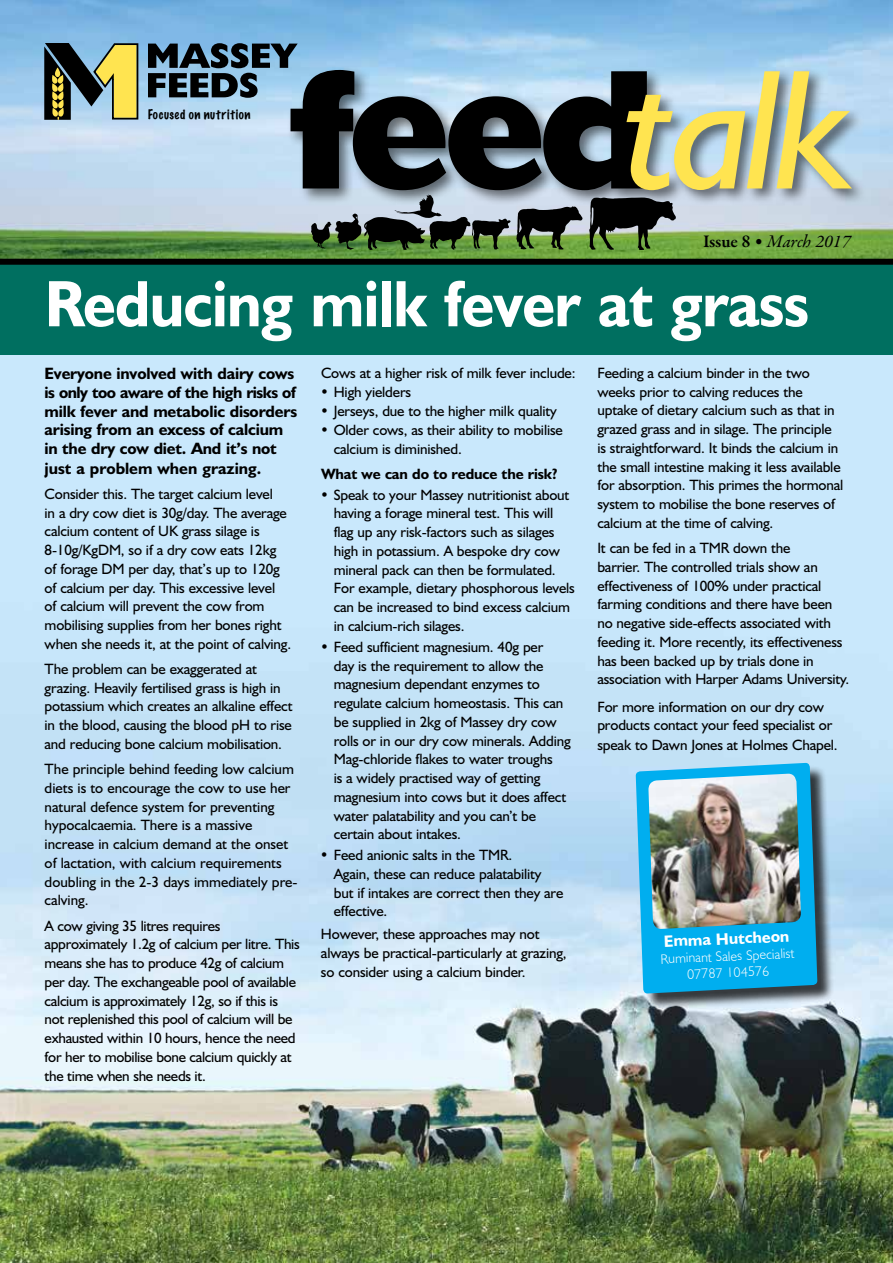
<style>
.page{position:relative;width:893px;height:1263px;background:#fff}
.page>*{position:absolute;margin:0;border:0;box-sizing:border-box;transform-origin:0 0}
.t1{font:800 171.6px "Humanist 521 BT";color:#000}
.t2{font:700 66px "Humanist 521 BT";letter-spacing:-.01em;color:#fff;scale:.93 1}
.t3{font:italic 18px "Garamond Premr Pro";color:#000}
.t4{font:700 16.65px "Humanist 521 BT";color:#fff}
.t5{font:700 16.5px/18.9px "Humanist 521 BT";letter-spacing:-.01em;color:#000}
.t6{font:15px/18.8px "Humanist 521 BT";letter-spacing:-.01em;color:#000}
.t7{font:700 15px "Humanist 521 BT";letter-spacing:-.01em;color:#000}
.t8{font:300 13.8px/16.5px "Humanist 521 BT";color:#fff;text-align:center}
.t9{font:100 12.3px "Marker Felt";letter-spacing:.05em;color:#000}
.s1{font-weight:400;font-style:italic;color:#ffe450}
.s2{font-weight:600;font-style:normal}
</style>
<div class="page">
<img style="left:0;top:355px;width:893px;height:908px">
<div style="left:0;top:262px;width:893px;height:93px;background:#006f60"></div>
<img style="left:0;top:0;width:893px;height:259px">
<div style="left:287px;top:66px;width:580px;height:141px;background:#000;opacity:.55"></div>
<div style="left:0;top:259px;width:893px;height:6px;background:#000"></div>
<svg style="left:44px;top:43px;width:94px;height:77px;background:#80845e"></svg>
<svg style="left:148px;top:43px;width:150px;height:55px;background:#4f687a"></svg>
<svg style="left:311px;top:195px;width:272px;height:55px;background:#718176"></svg>
<svg style="left:589px;top:198px;width:87px;height:52px;background:#404f35"></svg>
<div style="left:638px;top:765px;width:197px;height:246px;background:#000;opacity:.75"></div>
<svg style="left:636px;top:763px;width:181px;height:231px;background:#16a9e2"></svg>
<img style="left:648px;top:774px;width:153px;height:155px">
<p class="t9" style="left:148px;top:106px;width:104px">Focused on nutrition</p>
<h1 class="t1" style="left:290px;top:23px;width:565px">feed<span class="s1">talk</span></h1>
<p class="t3" style="left:703px;top:230px;width:149px"><span class="s2">Issue 8</span> • March 2017</p>
<h2 class="t2" style="left:45px;top:263px;width:823px">Reducing milk fever at grass</h2>
<p class="t5" style="left:45px;top:364px;width:254px">Everyone involved with dairy cows is only too aware of the high risks of milk fever and metabolic disorders arising from an excess of calcium in the dry cow diet. And it’s not just a problem when grazing.</p>
<p class="t6" style="left:45px;top:484px;width:248px">Consider this. The target calcium level<br>in a dry cow diet is 30g/day. The average calcium content of UK grass silage is 8-10g/KgDM, so if a dry cow eats 12kg of forage DM per day, that’s up to 120g of calcium per day. This excessive level<br>of calcium will prevent the cow from mobilising supplies from her bones right when she needs it, at the point of calving.</p>
<p class="t6" style="left:45px;top:659px;width:249px">The problem can be exaggerated at grazing. Heavily fertilised grass is high in potassium which creates an alkaline effect in the blood, causing the blood pH to rise and reducing bone calcium mobilisation.</p>
<p class="t6" style="left:45px;top:759px;width:255px">The principle behind feeding low calcium diets is to encourage the cow to use her natural defence system for preventing hypocalcaemia. There is a massive increase in calcium demand at the onset of lactation, with calcium requirements doubling in the 2-3 days immediately pre&shy;calving.</p>
<p class="t6" style="left:45px;top:916px;width:257px">A cow giving 35 litres requires approximately 1.2g of calcium per litre. This means she has to produce 42g of calcium per day. The exchangeable pool of available calcium is approximately 12g, so if this is not replenished this pool of calcium will be exhausted within 10 hours, hence the need for her to mobilise bone calcium quickly at the time when she needs it.</p>
<p class="t6" style="left:321px;top:363px;width:256px">Cows at a higher risk of milk fever include:</p>
<p class="t6" style="left:321px;top:383px;width:92px">• High yielders</p>
<p class="t6" style="left:321px;top:401px;width:237px">• Jerseys, due to the higher milk quality</p>
<p class="t6" style="left:334px;top:420px;width:231px;text-indent:-13px">• Older cows, as their ability to mobilise calcium is diminished.</p>
<p class="t7" style="left:321px;top:464px;width:238px">What we can do to reduce the risk?</p>
<p class="t6" style="left:334px;top:485px;width:243px;text-indent:-13px">• Speak to your Massey nutritionist about having a forage mineral test. This will flag up any risk-factors such as silages high in potassium. A bespoke dry cow mineral pack can then be formulated.<br>For example, dietary phosphorous levels can be increased to bind excess calcium in calcium-rich silages.</p>
<p class="t6" style="left:334px;top:637px;width:238px;text-indent:-13px">• Feed sufficient magnesium. 40g per<br>day is the requirement to allow the magnesium dependant enzymes to regulate calcium homeostasis. This can be supplied in 2kg of Massey dry cow rolls or in our dry cow minerals. Adding Mag-chloride flakes to water troughs<br>is a widely practised way of getting magnesium into cows but it does affect water palatability and you can’t be certain about intakes.</p>
<p class="t6" style="left:334px;top:845px;width:231px;text-indent:-13px">• Feed anionic salts in the TMR.<br>Again, these can reduce palatability but if intakes are correct then they are effective.</p>
<p class="t6" style="left:321px;top:925px;width:247px">However, these approaches may not always be practical-particularly at grazing, so consider using a calcium binder.</p>
<p class="t6" style="left:597px;top:363px;width:247px">Feeding a calcium binder in the two weeks prior to calving reduces the uptake of dietary calcium such as that in grazed grass and in silage. The principle is straightforward. It binds the calcium in the small intestine making it less available for absorption. This primes the hormonal system to mobilise the bone reserves of calcium at the time of calving.</p>
<p class="t6" style="left:597px;top:538px;width:253px">It can be fed in a TMR down the<br>barrier. The controlled trials show an effectiveness of 100% under practical farming conditions and there have been no negative side-effects associated with feeding it. More recently, its effectiveness has been backed up by trials done in association with Harper Adams University.</p>
<p class="t6" style="left:597px;top:697px;width:242px">For more information on our dry cow products contact your feed specialist or speak to Dawn Jones at Holmes Chapel.</p>
<p class="t4" style="left:664px;top:930px;width:127px;rotate:-2deg">Emma Hutcheon</p>
<p class="t8" style="left:660px;top:951px;width:135px;rotate:-3deg">Ruminant Sales Specialist<br>07787 104576</p>
</div>
